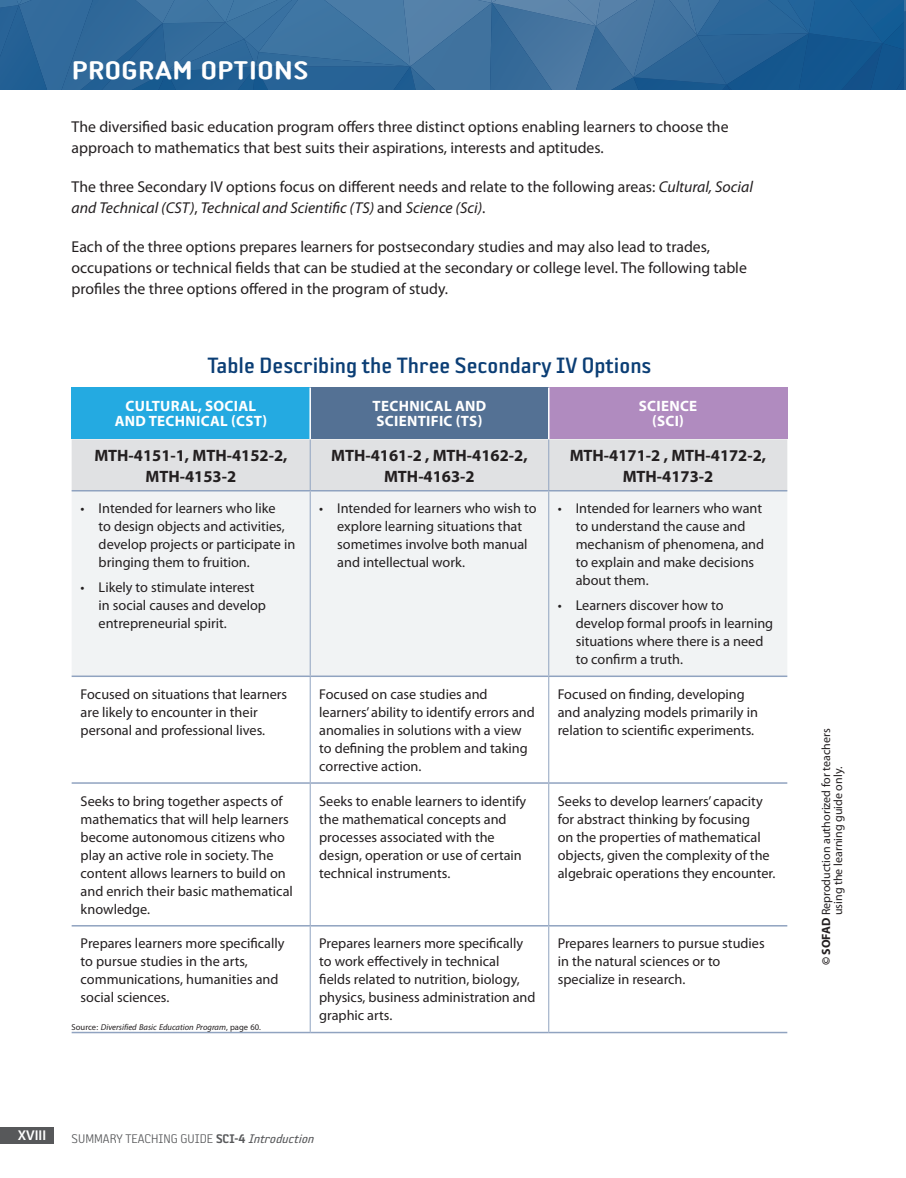
<style>
.page{position:relative;width:906px;height:1178px;background:#fff}
.page>*{position:absolute;margin:0;border:0;box-sizing:border-box;transform-origin:0 0}
.t1{font:700 27.3px "Miso";letter-spacing:.015em;color:#fff;scale:1.43 1}
.t2{font:24px "Sophisto C Gauge";color:#0b3e75}
.t3{font:700 16.5px/21px "Myriad Pro";color:#231f20;text-align:center}
.t4{font:15.75px/21px "Myriad Pro";color:#231f20}
.t5{font:700 15px/15px "Myriad Pro";letter-spacing:.02em;color:#fff;text-align:center}
.t6{font:14.25px/18px "Myriad Pro";color:#231f20}
.t7{font:600 14.25px "Myriad Pro";color:#fff}
.t8{font:13.5px "Sophisto A Gauge";color:#57585a}
.t9{font:12px/12px "Myriad Pro";color:#231f20}
.t10{font:italic 12px "Myriad Arabic";color:#231f20}
.s1{font-style:italic}
.s2{font-style:normal}
.s3{font-family:"Sophisto D Gauge"}
.s4{font-family:"Sophisto B Gauge";font-style:italic}
.s5{font-weight:700}
</style>
<div class="page">
<div style="left:72px;top:387px;width:238px;height:52px;background:#24aae1"></div>
<div style="left:310px;top:387px;width:239px;height:52px;background:#547194"></div>
<div style="left:549px;top:387px;width:238px;height:52px;background:#b08bbf"></div>
<div style="left:72px;top:439px;width:715px;height:51px;background:#e0e1e3"></div>
<div style="left:72px;top:491px;width:715px;height:184px;background:#f1f3f4"></div>
<svg style="left:72px;top:677px;width:715px;height:354px"></svg>
<hr style="left:309px;top:387px;width:2px;height:52px;background:#fff">
<hr style="left:548px;top:387px;width:1px;height:52px;background:#fff">
<hr style="left:310px;top:491px;width:1px;height:184px;background:#90a3c0">
<hr style="left:548px;top:491px;width:1px;height:184px;background:#90a3c0">
<hr style="left:310px;top:677px;width:1px;height:105px;background:#90a3c0">
<hr style="left:548px;top:677px;width:1px;height:105px;background:#90a3c0">
<hr style="left:310px;top:783px;width:1px;height:142px;background:#90a3c0">
<hr style="left:548px;top:783px;width:1px;height:142px;background:#90a3c0">
<hr style="left:310px;top:926px;width:1px;height:105px;background:#90a3c0">
<hr style="left:548px;top:926px;width:1px;height:105px;background:#90a3c0">
<hr style="left:72px;top:675px;width:238px;height:2px;background:#90a3c0">
<hr style="left:310px;top:675px;width:239px;height:2px;background:#90a3c0">
<hr style="left:549px;top:675px;width:238px;height:2px;background:#90a3c0">
<hr style="left:72px;top:782px;width:238px;height:1px;background:#90a3c0">
<hr style="left:310px;top:782px;width:239px;height:1px;background:#90a3c0">
<hr style="left:549px;top:782px;width:238px;height:1px;background:#90a3c0">
<hr style="left:72px;top:925px;width:238px;height:1px;background:#90a3c0">
<hr style="left:310px;top:925px;width:239px;height:1px;background:#90a3c0">
<hr style="left:549px;top:925px;width:238px;height:1px;background:#90a3c0">
<hr style="left:72px;top:1031px;width:238px;height:2px;background:#90a3c0">
<hr style="left:310px;top:1031px;width:239px;height:2px;background:#90a3c0">
<hr style="left:549px;top:1031px;width:238px;height:2px;background:#90a3c0">
<hr style="left:72px;top:490px;width:238px;height:1px;background:#90a3c0">
<hr style="left:310px;top:490px;width:239px;height:1px;background:#90a3c0">
<hr style="left:549px;top:490px;width:238px;height:1px;background:#90a3c0">
<hr style="left:310px;top:439px;width:1px;height:51px;background:#90a3c0">
<hr style="left:548px;top:439px;width:1px;height:51px;background:#90a3c0">
<div style="left:0;top:1126px;width:54px;height:17px;background:#57585a"></div>
<svg style="left:0;top:0;width:906px;height:90px;background:#326a9a"></svg>
<h1 class="t1" style="left:72px;top:55px;width:167px">PROGRAM OPTIONS</h1>
<p class="t4" style="left:72px;top:116px;width:658px">The diversified basic education program offers three distinct options enabling learners to choose the approach to mathematics that best suits their aspirations, interests and aptitudes.</p>
<p class="t4" style="left:72px;top:176px;width:683px">The three Secondary IV options focus on different needs and relate to the following areas: <span class="s1">Cultural, Social and Technical (CST)</span>, <span class="s1">Technical and Scientific (TS)</span> and <span class="s1">Science (Sci)</span>.</p>
<p class="t4" style="left:72px;top:236px;width:677px">Each of the three options prepares learners for postsecondary studies and may also lead to trades, occupations or technical fields that can be studied at the secondary or college level. The following table profiles the three options offered in the program of study.</p>
<h2 class="t2" style="left:207px;top:352px;width:446px">Table Describing the Three Secondary IV Options</h2>
<p class="t5" style="left:115px;top:398px;width:154px">CULTURAL, SOCIAL<br>AND TECHNICAL (CST)</p>
<p class="t5" style="left:373px;top:398px;width:115px;text-align:left">TECHNICAL AND<br>SCIENTIFIC (TS)</p>
<p class="t5" style="left:639px;top:398px;width:60px">SCIENCE (SCI)</p>
<p class="t3" style="left:94px;top:444px;width:195px">MTH-4151-1, MTH-4152-2,<br>MTH-4153-2</p>
<p class="t3" style="left:331px;top:444px;width:198px">MTH-4161-2 , MTH-4162-2,<br>MTH-4163-2</p>
<p class="t3" style="left:570px;top:444px;width:198px">MTH-4171-2 , MTH-4172-2,<br>MTH-4173-2</p>
<p class="t6" style="left:99px;top:499px;width:198px;text-indent:-18px">• Intended for learners who like<br>to design objects and activities, develop projects or participate in bringing them to fruition.</p>
<p class="t6" style="left:99px;top:578px;width:169px;text-indent:-18px">• Likely to stimulate interest in social causes and develop entrepreneurial spirit.</p>
<p class="t6" style="left:337px;top:499px;width:201px;text-indent:-18px">• Intended for learners who wish to explore learning situations that sometimes involve both manual and intellectual work.</p>
<p class="t6" style="left:576px;top:499px;width:190px;text-indent:-18px">• Intended for learners who want to understand the cause and mechanism of phenomena, and to explain and make decisions about them.</p>
<p class="t6" style="left:576px;top:596px;width:199px;text-indent:-18px">• Learners discover how to develop formal proofs in learning situations where there is a need to confirm a truth.</p>
<p class="t6" style="left:81px;top:685px;width:208px">Focused on situations that learners are likely to encounter in their personal and professional lives.</p>
<p class="t6" style="left:319px;top:685px;width:217px">Focused on case studies and learners’ ability to identify errors and anomalies in solutions with a view to defining the problem and taking corrective action.</p>
<p class="t6" style="left:558px;top:685px;width:202px">Focused on finding, developing and analyzing models primarily in relation to scientific experiments.</p>
<p class="t6" style="left:81px;top:791px;width:214px">Seeks to bring together aspects of mathematics that will help learners become autonomous citizens who play an active role in society. The content allows learners to build on and enrich their basic mathematical knowledge.</p>
<p class="t6" style="left:319px;top:791px;width:208px">Seeks to enable learners to identify the mathematical concepts and processes associated with the design, operation or use of certain technical instruments.</p>
<p class="t6" style="left:558px;top:791px;width:219px">Seeks to develop learners’ capacity for abstract thinking by focusing<br>on the properties of mathematical objects, given the complexity of the algebraic operations they encounter.</p>
<p class="t6" style="left:81px;top:934px;width:205px">Prepares learners more specifically to pursue studies in the arts, communications, humanities and social sciences.</p>
<p class="t6" style="left:319px;top:934px;width:218px">Prepares learners more specifically to work effectively in technical<br>fields related to nutrition, biology, physics, business administration and graphic arts.</p>
<p class="t6" style="left:558px;top:934px;width:208px">Prepares learners to pursue studies in the natural sciences or to specialize in research.</p>
<p class="t10" style="left:72px;top:1018px;width:191px"><span class="s2">Source:</span> Diversified Basic Education Program<span class="s2">, page 60.</span></p>
<p class="t7" style="left:18px;top:1125px;width:30px">XVIII</p>
<p class="t8" style="left:72px;top:1130px;width:247px">SUMMARY TEACHING GUIDE <span class="s3">SCI-4</span> <span class="s4">Introduction</span></p>
<p class="t9" style="left:820px;top:915px;width:188px;text-indent:-50px;rotate:-90deg"><span class="s5">© SOFAD</span> Reproduction authorized for teachers using the learning guide only.</p>
</div>
